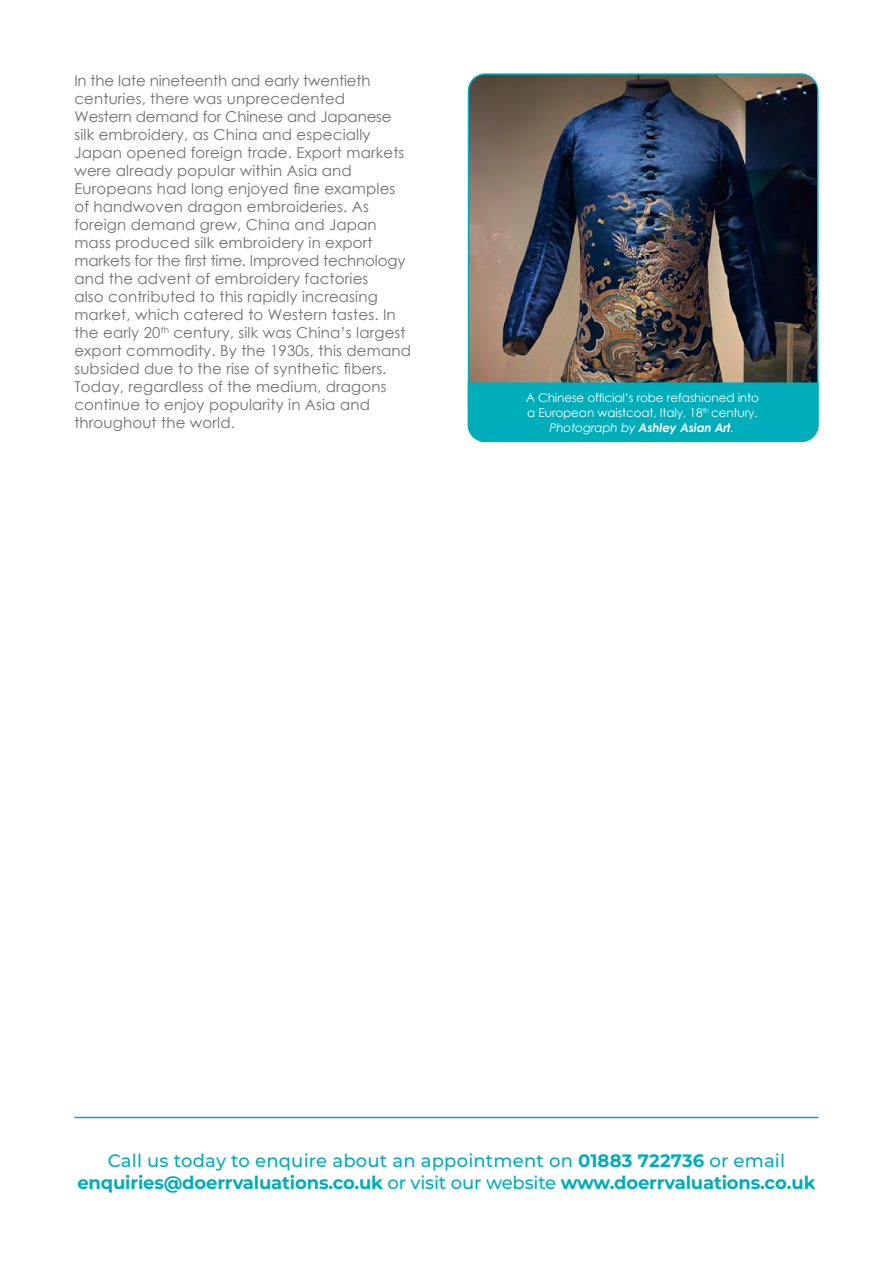
<style>
.page{position:relative;width:893px;height:1263px;background:#fff}
.page>*{position:absolute;margin:0;border:0;box-sizing:border-box;transform-origin:0 0}
.t1{font:700 18px/21.6px "Montserrat";letter-spacing:-.01em;color:#00adba;text-align:center}
.t2{font:15px/18px "Century Gothic";letter-spacing:.01em;color:#706f6f}
.t3{font:12px/15px "Century Gothic";letter-spacing:-.01em;color:#fff;text-align:center}
.s1{font-style:italic}
.s2{font-weight:700;font-style:italic}
.s3{font-weight:500}
</style>
<div class="page">
<hr style="left:74px;top:1117px;width:745px;height:1px;background:#00adba">
<img style="left:468px;top:76px;width:348px;height:306px">
<div style="left:468px;top:73px;width:351px;height:369px;border:2px solid #00adba;border-radius:17px"></div>
<div style="left:468px;top:382px;width:351px;height:60px;background:#00adba"></div>
<p class="t2" style="left:74px;top:71px;width:338px">In the late nineteenth and early twentieth centuries, there was unprecedented<br>Western demand for Chinese and Japanese silk embroidery, as China and especially Japan opened foreign trade. Export markets were already popular within Asia and Europeans had long enjoyed fine examples of handwoven dragon embroideries. As foreign demand grew, China and Japan mass produced silk embroidery in export markets for the first time. Improved technology and the advent of embroidery factories<br>also contributed to this rapidly increasing market, which catered to Western tastes. In the early 20<sup>th</sup> century, silk was China’s largest export commodity. By the 1930s, this demand subsided due to the rise of synthetic fibers.<br>Today, regardless of the medium, dragons continue to enjoy popularity in Asia and throughout the world.</p>
<p class="t3" style="left:526px;top:390px;width:234px">A Chinese official’s robe refashioned into a European waistcoat, Italy, 18<sup>th</sup> century.<br><span class="s1">Photograph by</span> <span class="s2">Ashley Asian Art</span><span class="s1">.</span></p>
<p class="t1" style="left:77px;top:1149px;width:740px"><span class="s3">Call us today to enquire about an appointment on</span> 01883 722736 <span class="s3">or email </span>enquiries@doerrvaluations.co.uk <span class="s3">or visit our website</span> www.doerrvaluations.co.uk</p>
</div>
